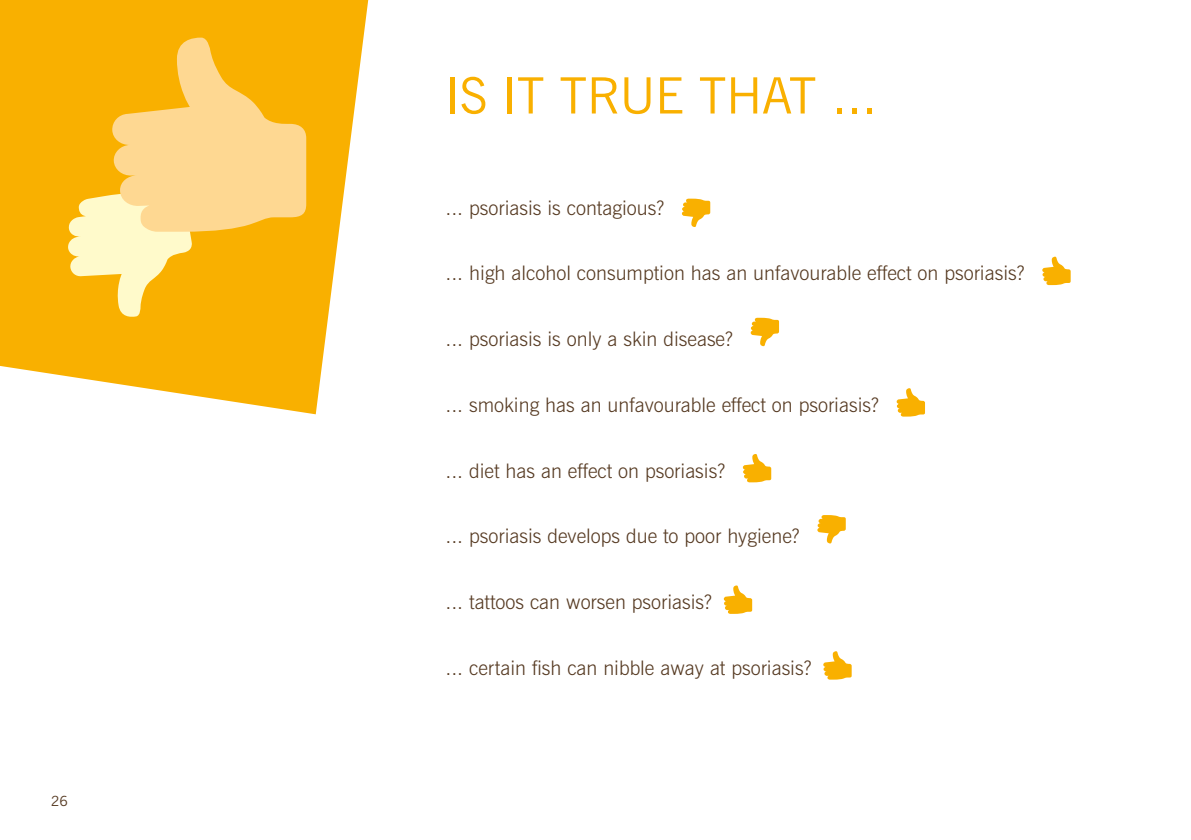
<style>
.page{position:relative;width:1191px;height:840px;background:#fff}
.page>*{position:absolute;margin:0;border:0;box-sizing:border-box;transform-origin:0 0}
.t1{font:50px "News Gothic BT";color:#f9b000}
.t2{font:300 20px "News Gothic BT";color:#563a22}
.t3{font:14px "News Gothic BT";color:#563a22}
</style>
<div class="page">
<svg style="left:0;top:0;width:368px;height:414px;fill:#f9b000"></svg>
<svg style="left:682px;top:198px;width:28px;height:29px"></svg>
<svg style="left:1042px;top:256px;width:28px;height:29px"></svg>
<svg style="left:750px;top:317px;width:29px;height:29px"></svg>
<svg style="left:896px;top:388px;width:29px;height:28px"></svg>
<svg style="left:743px;top:454px;width:28px;height:28px"></svg>
<svg style="left:817px;top:515px;width:28px;height:28px"></svg>
<svg style="left:723px;top:585px;width:29px;height:28px"></svg>
<svg style="left:823px;top:651px;width:28px;height:28px"></svg>
<svg style="left:67px;top:38px;width:239px;height:279px;background:#fbc74c"></svg>
<p class="t3" style="left:51px;top:792px;width:18px">26</p>
<h1 class="t1" style="left:445px;top:65px;width:433px">IS IT TRUE THAT ...</h1>
<p class="t2" style="left:445px;top:195px;width:220px">... psoriasis is contagious?</p>
<p class="t2" style="left:445px;top:261px;width:580px">... high alcohol consumption has an unfavourable effect on psoriasis?</p>
<p class="t2" style="left:445px;top:327px;width:289px">... psoriasis is only a skin disease?</p>
<p class="t2" style="left:445px;top:392px;width:435px">... smoking has an unfavourable effect on psoriasis?</p>
<p class="t2" style="left:445px;top:458px;width:281px">... diet has an effect on psoriasis?</p>
<p class="t2" style="left:445px;top:524px;width:356px">... psoriasis develops due to poor hygiene?</p>
<p class="t2" style="left:445px;top:589px;width:268px">... tattoos can worsen psoriasis?</p>
<p class="t2" style="left:445px;top:655px;width:367px">... certain fish can nibble away at psoriasis?</p>
</div>
